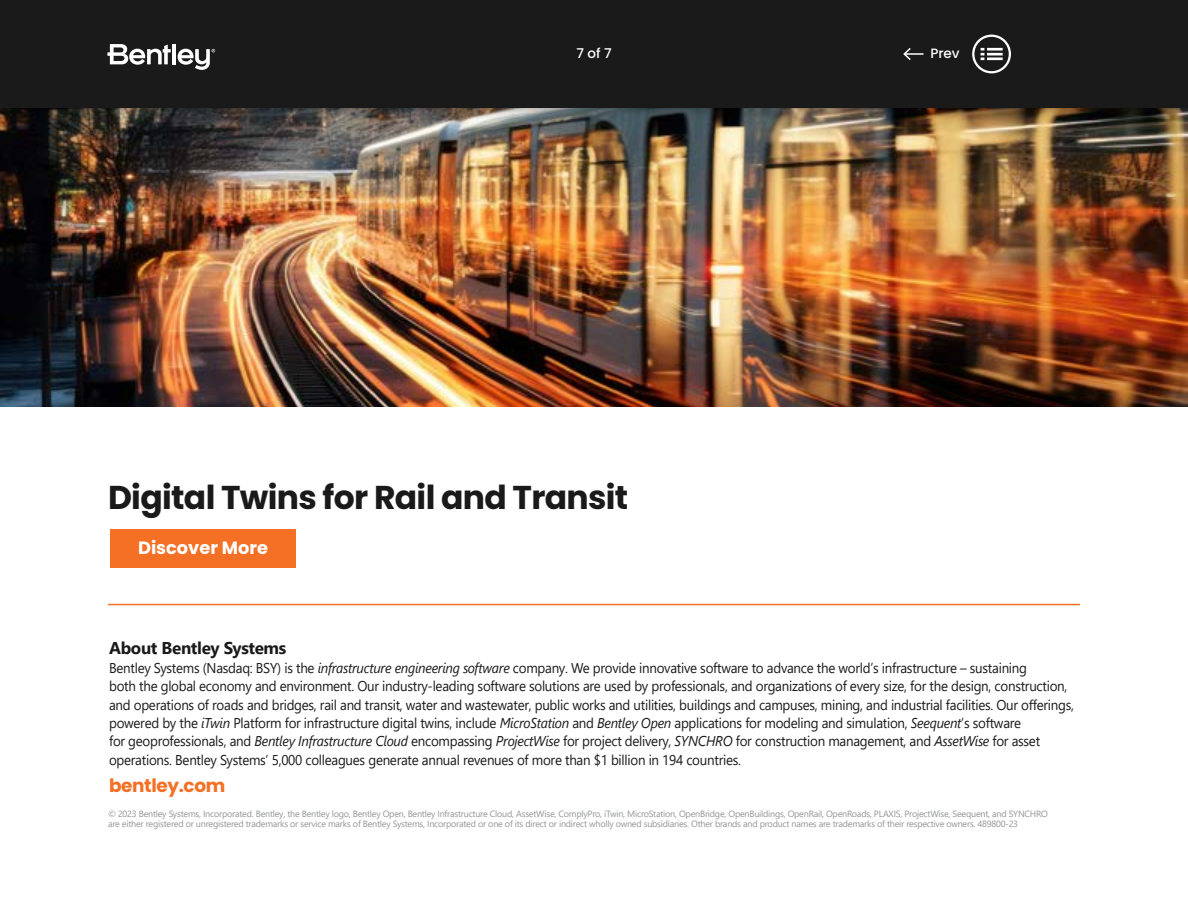
<style>
.page{position:relative;width:1188px;height:918px;background:#fff}
.page>*{position:absolute;margin:0;border:0;box-sizing:border-box;transform-origin:0 0}
.t1{font:700 33px "Poppins";letter-spacing:-.02em;color:#1a1a1a}
.t2{font:700 18.45px "Poppins";letter-spacing:-.02em;color:#f37024}
.t3{font:700 17.85px "Poppins";color:#fff}
.t4{font:700 16.95px "Segoe UI";letter-spacing:-.02em;color:#1a1a1a}
.t5{font:14.25px/18.5px "Segoe UI";letter-spacing:-.02em;color:#1a1a1a;scale:.94 1}
.t6{font:500 13.5px "Poppins";color:#fff}
.t7{font:9px/10.8px "Segoe UI";letter-spacing:-.025em;color:#939598}
.s1{font-style:italic}
</style>
<div class="page">
<img style="left:0;top:122px;width:1188px;height:284px">
<div style="left:0;top:0;width:1188px;height:122px;background:#000;opacity:.75"></div>
<div style="left:0;top:0;width:1188px;height:108px;background:#1a1a1a"></div>
<svg style="left:107px;top:44px;width:64px;height:21px"></svg>
<hr style="left:172px;top:44px;width:4px;height:20px;background:#fff">
<svg style="left:178px;top:49px;width:37px;height:21px"></svg>
<hr style="left:904px;top:53px;width:20px;height:2px;background:#fff">
<svg style="left:903px;top:48px;width:9px;height:12px"></svg>
<svg style="left:972px;top:35px;width:39px;height:38px"></svg>
<hr style="left:108px;top:604px;width:972px;height:1px;background:#f37024">
<div style="left:110px;top:529px;width:186px;height:38px;background:#f37024"></div>
<p class="t6" style="left:576px;top:46px;width:37px">7 of 7</p>
<p class="t6" style="left:930px;top:45px;width:31px">Prev</p>
<h1 class="t1" style="left:108px;top:479px;width:522px">Digital Twins for Rail and Transit</h1>
<p class="t3" style="left:138px;top:538px;width:131px">Discover More</p>
<p class="t4" style="left:109px;top:642px;width:179px">About Bentley Systems</p>
<p class="t5" style="left:109px;top:657px;width:1028px">Bentley Systems (Nasdaq: BSY) is the <span class="s1">infrastructure engineering software</span> company. We provide innovative software to advance the world’s infrastructure – sustaining<br>both the global economy and environment. Our industry-leading software solutions are used by professionals, and organizations of every size, for the design, construction, and operations of roads and bridges, rail and transit, water and wastewater, public works and utilities, buildings and campuses, mining, and industrial facilities. Our o昀昀erings, powered by the <span class="s1">iTwin</span> Platform for infrastructure digital twins, include <span class="s1">MicroStation</span> and <span class="s1">Bentley Open</span> applications for modeling and simulation, <span class="s1">Seequent</span>’s software<br>for geoprofessionals, and <span class="s1">Bentley Infrastructure Cloud</span> encompassing <span class="s1">ProjectWise</span> for project delivery, <span class="s1">SYNCHRO</span> for construction management, and <span class="s1">AssetWise</span> for asset operations. Bentley Systems’ 5,000 colleagues generate annual revenues of more than $1 billion in 194 countries.</p>
<p class="t2" style="left:109px;top:775px;width:118px">bentley.com</p>
<p class="t7" style="left:108px;top:807px;width:941px">© 2023 Bentley Systems, Incorporated. Bentley, the Bentley logo, Bentley Open, Bentley Infrastructure Cloud, AssetWise, ComplyPro, iTwin, MicroStation, OpenBridge, OpenBuildings, OpenRail, OpenRoads, PLAXIS, ProjectWise, Seequent, and SYNCHRO are either registered or unregistered trademarks or service marks of Bentley Systems, Incorporated or one of its direct or indirect wholly owned subsidiaries. Other brands and product names are trademarks of their respective owners. 489800-23</p>
</div>
